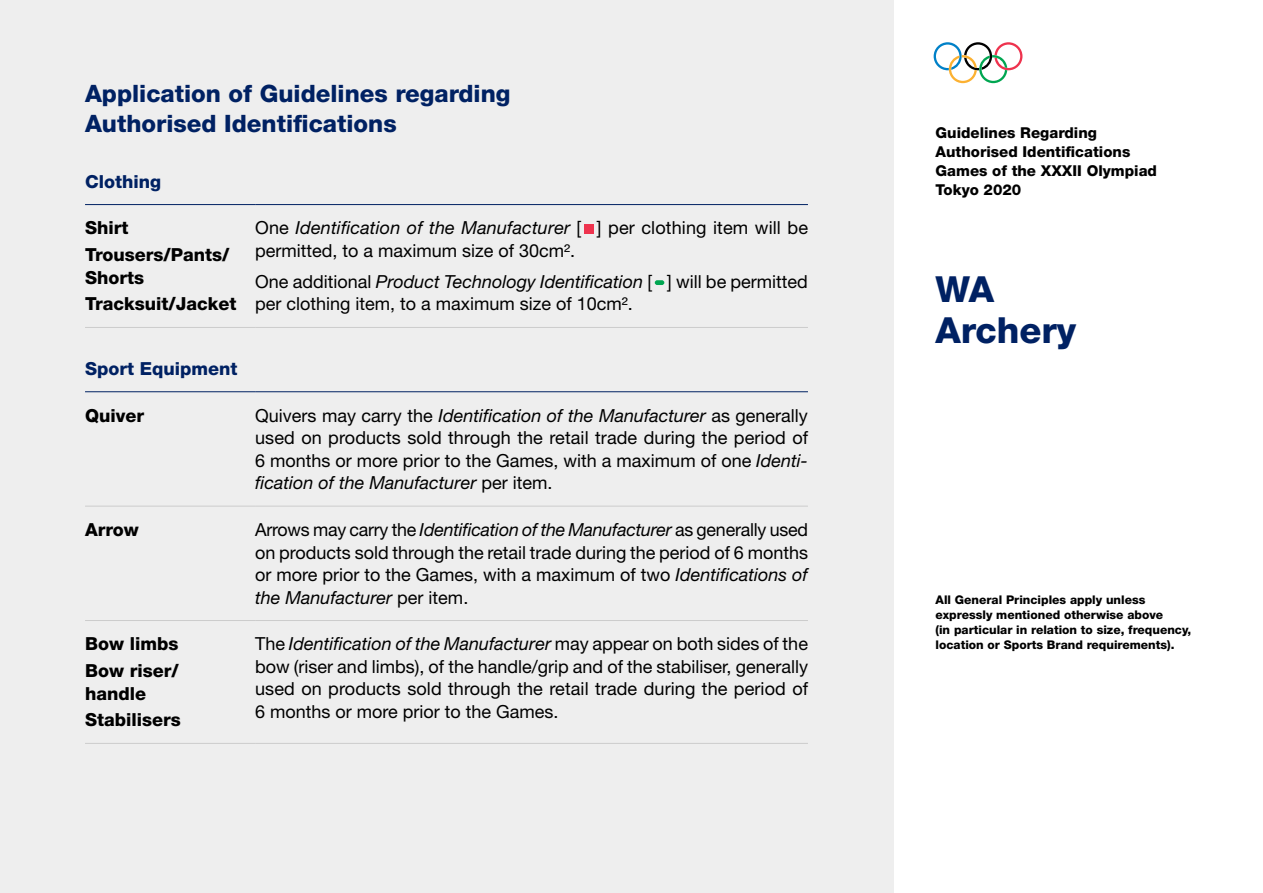
<style>
.page{position:relative;width:1263px;height:893px;background:#fff}
.page>*{position:absolute;margin:0;border:0;box-sizing:border-box;transform-origin:0 0}
.t1{font:800 36px/40.5px "Helvetica Neue LT Std";color:#002163}
.Text_Title{font:800 24px/30px "Helvetica Neue LT Std";color:#002163}
.Table_Text{font:18px/22.5px "Helvetica Neue LT Std";color:#000;text-align:justify}
.Table_Tile{font:800 18px/22.5px "Helvetica Neue LT Std";color:#000}
.Table_Head{font:800 18px "Helvetica Neue LT Std";color:#002163}
.t2{font:800 15px/18.8px "Helvetica Neue LT Std";color:#000}
.Note{font:800 12px/15px "Helvetica Neue LT Std";color:#000}
.s1{font-style:italic}
</style>
<div class="page">
<div style="left:0;top:0;width:893px;height:893px;background:#eee"></div>
<svg style="left:934px;top:42px;width:88px;height:41px"></svg>
<hr style="left:85px;top:327px;width:170px;height:1px;background:#ccc">
<hr style="left:255px;top:327px;width:553px;height:1px;background:#ccc">
<hr style="left:85px;top:204px;width:170px;height:1px;background:#002163">
<hr style="left:255px;top:204px;width:553px;height:1px;background:#002163">
<div style="left:584px;top:224px;width:10px;height:10px;background:#ee334e"></div>
<div style="left:655px;top:280px;width:9px;height:5px;background:#00a651;border-radius:2px"></div>
<hr style="left:85px;top:620px;width:170px;height:1px;background:#ccc">
<hr style="left:85px;top:743px;width:170px;height:1px;background:#ccc">
<hr style="left:85px;top:506px;width:170px;height:1px;background:#ccc">
<hr style="left:255px;top:506px;width:553px;height:1px;background:#ccc">
<hr style="left:255px;top:620px;width:553px;height:1px;background:#ccc">
<hr style="left:255px;top:743px;width:553px;height:1px;background:#ccc">
<hr style="left:85px;top:391px;width:170px;height:1px;background:#002163">
<hr style="left:255px;top:391px;width:553px;height:1px;background:#002163">
<p class="Text_Title" style="left:85px;top:79px;width:427px">Application of Guidelines regarding<br>Authorised Identifications</p>
<p class="Table_Head" style="left:85px;top:170px;width:77px">Clothing</p>
<p class="Table_Tile" style="left:85px;top:217px;width:45px">Shirt</p>
<p class="Table_Tile" style="left:85px;top:243px;width:146px">Trousers/Pants/<br>Shorts</p>
<p class="Table_Tile" style="left:85px;top:293px;width:153px">Tracksuit/Jacket</p>
<p class="Table_Text" style="left:255px;top:217px;width:554px">One <span class="s1">Identification of the Manufacturer</span> [ ] per clothing item will be permitted, to a maximum size of 30cm2.</p>
<p class="Table_Text" style="left:255px;top:270px;width:554px">One additional <span class="s1">Product Technology Identification</span> [ ] will be permitted per clothing item, to a maximum size of 10cm2.</p>
<p class="Table_Head" style="left:85px;top:358px;width:154px">Sport Equipment</p>
<p class="Table_Tile" style="left:85px;top:404px;width:61px">Quiver</p>
<p class="Table_Text" style="left:255px;top:404px;width:554px">Quivers may carry the <span class="s1">Identification of the Manufacturer</span> as generally used on products sold through the retail trade during the period of 6 months or more prior to the Games, with a maximum of one <span class="s1">Identi&shy;fication of the Manufacturer</span> per item.</p>
<p class="Table_Tile" style="left:85px;top:518px;width:55px">Arrow</p>
<p class="Table_Text" style="left:255px;top:518px;width:554px">Arrows may carry the <span class="s1">Identification of the Manufacturer</span> as generally used on products sold through the retail trade during the period of 6 months or more prior to the Games, with a maximum of two <span class="s1">Identifications of the Manufacturer</span> per item.</p>
<p class="Table_Tile" style="left:85px;top:633px;width:95px">Bow limbs</p>
<p class="Table_Tile" style="left:85px;top:659px;width:95px">Bow riser/ handle</p>
<p class="Table_Tile" style="left:85px;top:709px;width:97px">Stabilisers</p>
<p class="Table_Text" style="left:255px;top:632px;width:554px">The <span class="s1">Identification of the Manufacturer</span> may appear on both sides of the bow (riser and limbs), of the handle/grip and of the stabiliser, generally used on products sold through the retail trade during the period of 6 months or more prior to the Games.</p>
<p class="t2" style="left:935px;top:124px;width:223px">Guidelines Regarding<br>Authorised Identifications<br>Games of the XXXII Olympiad<br>Tokyo 2020</p>
<h1 class="t1" style="left:935px;top:269px;width:142px">WA<br>Archery</h1>
<p class="Note" style="left:935px;top:592px;width:257px">All General Principles apply unless expressly mentioned otherwise above<br>(in particular in relation to size, frequency, location or Sports Brand requirements).</p>
</div>
